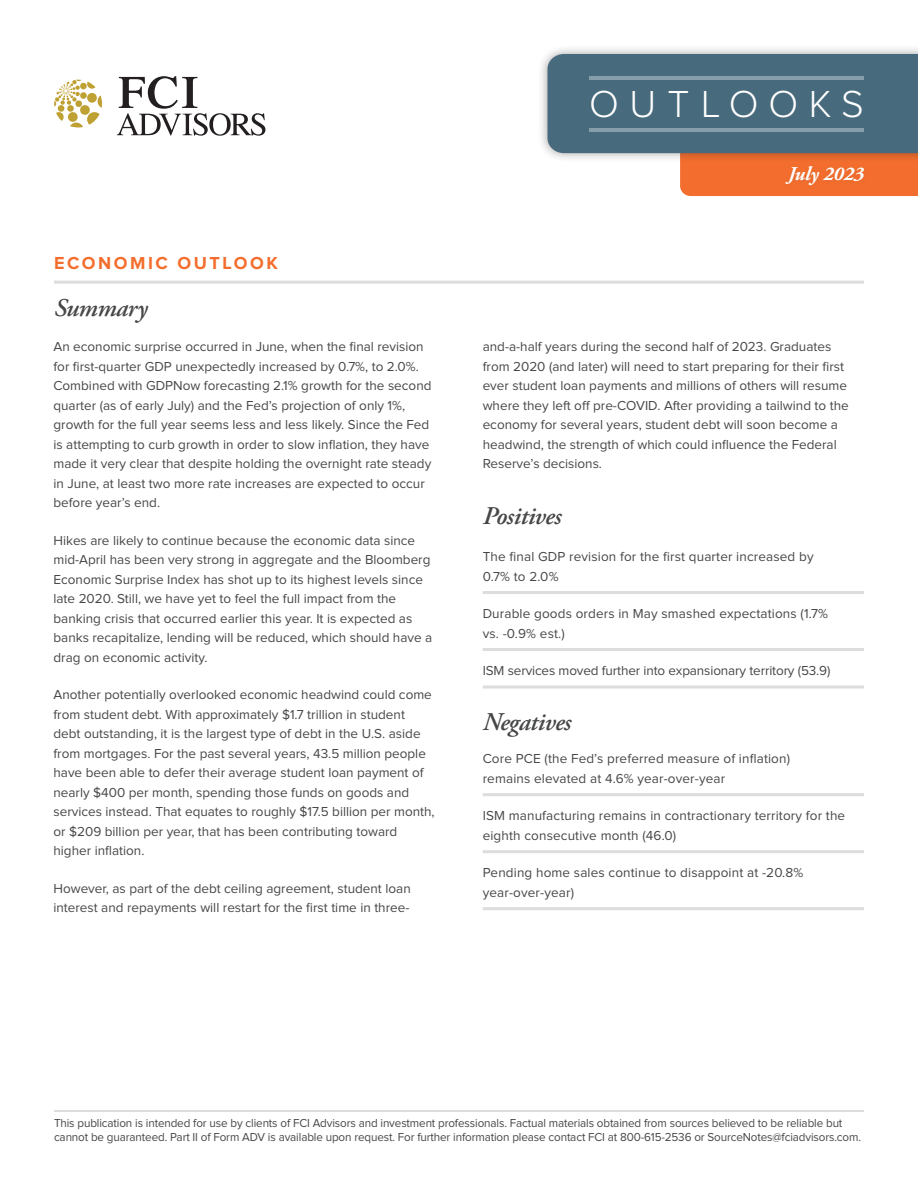
<style>
.page{position:relative;width:918px;height:1188px;background:#fff}
.page>*{position:absolute;margin:0;border:0;box-sizing:border-box;transform-origin:0 0}
.t1{font:300 39px "Proxima Nova";letter-spacing:.27em;color:#fff}
.bullets-square{font:italic 600 25.5px "Adobe Garamond Pro";letter-spacing:-.02em;color:#464747}
.palatino-main{font:italic 600 25.5px "Adobe Garamond Pro";letter-spacing:-.02em;color:#464747}
.t2{font:italic 700 19.5px "Adobe Garamond Pro";color:#fff}
.t3{font:700 18px "Proxima Nova";letter-spacing:.14em;color:#f36e2e}
.palatino-main-2{font:13.5px/19.5px "Proxima Nova";color:#464747}
.bullets-square-2{font:13.5px/19.5px "Proxima Nova";letter-spacing:.01em;color:#464747}
.bullets-square-3{font:13.5px "Proxima Nova";letter-spacing:-.01em;color:#464747}
.t4{font:12px/14.4px "Proxima Nova";letter-spacing:-.01em;color:#464747}
</style>
<div class="page">
<div style="left:538px;top:44px;width:380px;height:119px;background:#231f20;opacity:.38"></div>
<svg style="left:547px;top:54px;width:371px;height:142px;background:#777c7f"></svg>
<hr style="left:590px;top:76px;width:274px;height:4px;background:#879eaa">
<hr style="left:590px;top:128px;width:274px;height:4px;background:#879eaa">
<div style="left:781px;top:162px;width:88px;height:29px;background:#f16d2d"></div>
<hr style="left:483px;top:591px;width:381px;height:3px;background:#dedcdc">
<hr style="left:483px;top:648px;width:381px;height:3px;background:#dedcdc">
<hr style="left:483px;top:686px;width:381px;height:3px;background:#dedcdc">
<hr style="left:483px;top:793px;width:381px;height:3px;background:#dedcdc">
<hr style="left:483px;top:850px;width:381px;height:3px;background:#dedcdc">
<hr style="left:483px;top:907px;width:381px;height:3px;background:#dedcdc">
<hr style="left:54px;top:281px;width:810px;height:3px;background:#dedcdc">
<hr style="left:54px;top:1110px;width:810px;height:2px;background:#dedcdc">
<svg style="left:54px;top:80px;width:48px;height:47px"></svg>
<svg style="left:117px;top:76px;width:148px;height:60px"></svg>
<h1 class="t1" style="left:589px;top:86px;width:276px">OUTLOOKS</h1>
<p class="t3" style="left:54px;top:254px;width:225px">ECONOMIC OUTLOOK</p>
<p class="bullets-square" style="left:54px;top:293px;width:95px">Summary</p>
<p class="palatino-main-2" style="left:53px;top:338px;width:380px">An economic surprise occurred in June, when the final revision for first-quarter GDP unexpectedly increased by 0.7%, to 2.0%.<br>Combined with GDPNow forecasting 2.1% growth for the second quarter (as of early July) and the Fed’s projection of only 1%, growth for the full year seems less and less likely. Since the Fed is attempting to curb growth in order to slow inflation, they have made it very clear that despite holding the overnight rate steady in June, at least two more rate increases are expected to occur before year’s end.</p>
<p class="palatino-main-2" style="left:53px;top:531px;width:380px">Hikes are likely to continue because the economic data since mid-April has been very strong in aggregate and the Bloomberg Economic Surprise Index has shot up to its highest levels since late 2020. Still, we have yet to feel the full impact from the banking crisis that occurred earlier this year. It is expected as banks recapitalize, lending will be reduced, which should have a drag on economic activity.</p>
<p class="palatino-main-2" style="left:53px;top:686px;width:383px">Another potentially overlooked economic headwind could come from student debt. With approximately $1.7 trillion in student debt outstanding, it is the largest type of debt in the U.S. aside from mortgages. For the past several years, 43.5 million people have been able to defer their average student loan payment of nearly $400 per month, spending those funds on goods and services instead. That equates to roughly $17.5 billion per month, or $209 billion per year, that has been contributing toward higher inflation.</p>
<p class="palatino-main-2" style="left:53px;top:879px;width:359px">However, as part of the debt ceiling agreement, student loan interest and repayments will restart for the first time in three-</p>
<h3 class="t2" style="left:788px;top:162px;width:77px">July 2023</h3>
<p class="palatino-main-2" style="left:483px;top:338px;width:368px">and-a-half years during the second half of 2023. Graduates from 2020 (and later) will need to start preparing for their first ever student loan payments and millions of others will resume where they left off pre-COVID. After providing a tailwind to the economy for several years, student debt will soon become a headwind, the strength of which could influence the Federal Reserve’s decisions.</p>
<p class="palatino-main" style="left:483px;top:501px;width:80px">Positives</p>
<p class="bullets-square-2" style="left:483px;top:547px;width:332px">The final GDP revision for the first quarter increased by<br>0.7% to 2.0%</p>
<p class="bullets-square-2" style="left:483px;top:604px;width:347px">Durable goods orders in May smashed expectations (1.7% vs. -0.9% est.)</p>
<p class="bullets-square-3" style="left:483px;top:664px;width:349px">ISM services moved further into expansionary territory (53.9)</p>
<p class="bullets-square" style="left:483px;top:707px;width:90px">Negatives</p>
<p class="bullets-square-2" style="left:483px;top:750px;width:309px">Core PCE (the Fed’s preferred measure of inflation) remains elevated at 4.6% year-over-year</p>
<p class="bullets-square-2" style="left:483px;top:807px;width:364px">ISM manufacturing remains in contractionary territory for the eighth consecutive month (46.0)</p>
<p class="bullets-square-2" style="left:483px;top:864px;width:322px">Pending home sales continue to disappoint at -20.8% year-over-year)</p>
<p class="t4" style="left:54px;top:1116px;width:809px">This publication is intended for use by clients of FCI Advisors and investment professionals. Factual materials obtained from sources believed to be reliable but cannot be guaranteed. Part II of Form ADV is available upon request. For further information please contact FCI at 800-615-2536 or SourceNotes@fciadvisors.com.</p>
</div>
